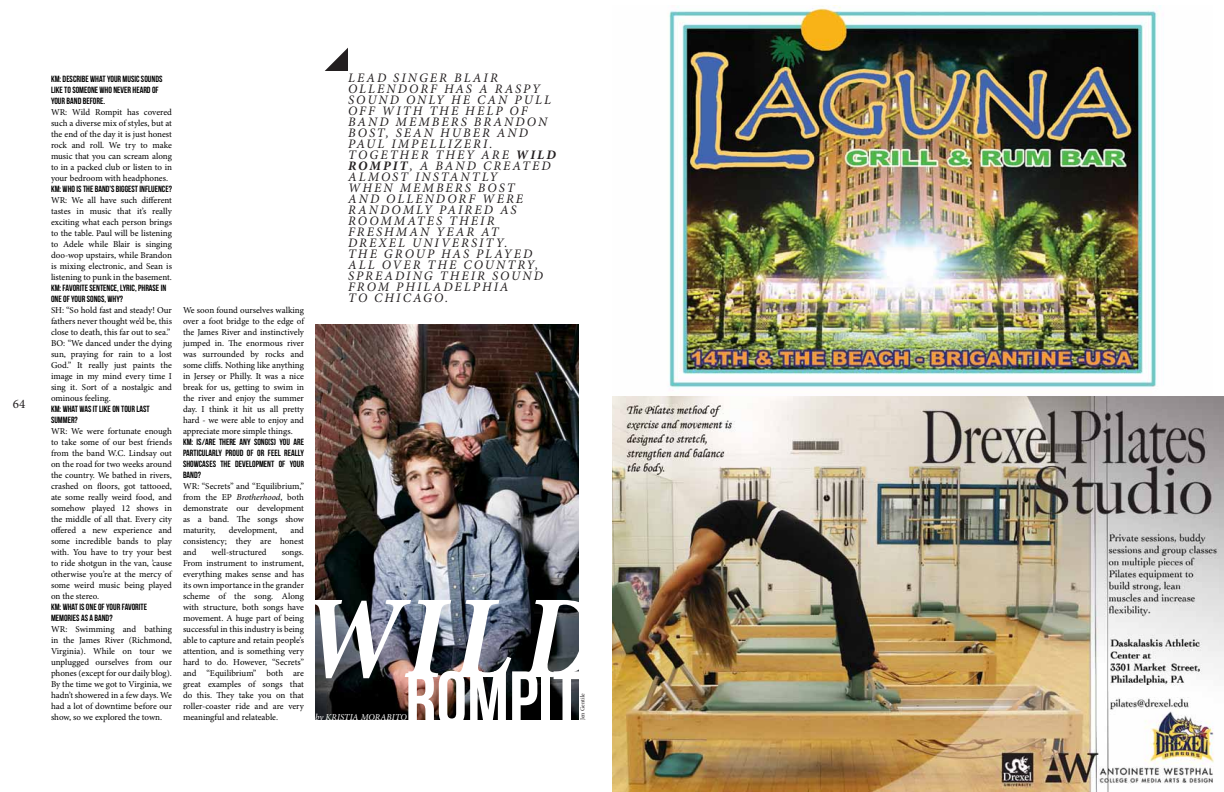
<style>
.page{position:relative;width:1224px;height:792px;background:#fff}
.page>*{position:absolute;margin:0;border:0;box-sizing:border-box;transform-origin:0 0}
.t1{font:italic 700 condensed 120px "Minion Pro";color:#fff}
.t2{font:77.5px "Bebas Neue";color:#fff}
.t3{font:italic 13px/11px "Minion Pro";letter-spacing:.16em;color:#231f20}
.t4{font:13px "Minion Pro";color:#231f20}
.t5{font:9px/11px "Minion Pro";color:#000;text-align:justify}
.t6{font:9px/11px "Bebas Neue";color:#000}
.t7{font:italic 9px "Minion Pro";letter-spacing:.01em;color:#fff}
.t8{font:6px "Minion Pro";color:#231f20}
.s1{font-weight:700}
.s2{font-style:italic}
</style>
<div class="page">
<svg style="left:325px;top:48px;width:23px;height:23px"></svg>
<img style="left:315px;top:324px;width:264px;height:396px">
<img style="left:612px;top:396px;width:612px;height:396px">
<img style="left:668px;top:6px;width:493px;height:383px">
<h3 class="t4" style="left:13px;top:395px;width:14px">64</h3>
<p class="t6" style="left:51px;top:73px;width:113px">KM: DESCRIBE WHAT YOUR MUSIC SOUNDS<br>LIKE TO SOMEONE WHO NEVER HEARD OF<br>YOUR BAND BEFORE.</p>
<p class="t5" style="left:51px;top:107px;width:123px">WR: Wild Rompit has covered such a diverse mix of styles, but at the end of the day it is just honest rock and roll. We try to make music that you can scream along to in a packed club or listen to in your bedroom with headphones.</p>
<p class="t6" style="left:51px;top:183px;width:123px">KM: WHO IS THE BAND’S BIGGEST INFLUENCE?</p>
<p class="t5" style="left:51px;top:195px;width:123px">WR: We all have such different tastes in music that it’s really exciting what each person brings to the table. Paul will be listening to Adele while Blair is singing doo-wop upstairs, while Brandon is mixing electronic, and Sean is listening to punk in the basement.</p>
<p class="t6" style="left:51px;top:282px;width:117px">KM: FAVORITE SENTENCE, LYRIC, PHRASE IN<br>ONE OF YOUR SONGS, WHY?</p>
<p class="t5" style="left:51px;top:305px;width:123px;text-align:left">SH: “So hold fast and steady! Our fathers never thought we’d be, this close to death, this far out to sea.”<br>BO: “We danced under the dying sun, praying for rain to a lost<br>God.” It really just paints the image in my mind every time I sing it. Sort of a nostalgic and ominous feeling.</p>
<p class="t6" style="left:51px;top:403px;width:100px">KM: WHAT WAS IT LIKE ON TOUR LAST<br>SUMMER?</p>
<p class="t5" style="left:51px;top:426px;width:123px">WR: We were fortunate enough to take some of our best friends from the band W.C. Lindsay out on the road for two weeks around the country. We bathed in rivers, crashed on floors, got tattooed, ate some really weird food, and somehow played 12 shows in the middle of all that. Every city offered a new experience and some incredible bands to play with. You have to try your best to ride shotgun in the van, ’cause otherwise you’re at the mercy of some weird music being played on the stereo.</p>
<p class="t6" style="left:51px;top:601px;width:98px">KM: WHAT IS ONE OF YOUR FAVORITE<br>MEMORIES AS A BAND?</p>
<p class="t5" style="left:51px;top:624px;width:123px">WR: Swimming and bathing in the James River (Richmond, Virginia). While on tour we unplugged ourselves from our phones (except for our daily blog).<br>By the time we got to Virginia, we hadn’t showered in a few days. We had a lot of downtime before our show, so we explored the town.</p>
<h3 class="t3" style="left:348px;top:72px;width:207px">LEAD SINGER BLAIR<br>OLLENDORF HAS A RASPY<br>SOUND ONLY HE CAN PULL<br>OFF W ITH THE HELP OF<br>BAND MEMB ERS BRANDON<br>BOST, SEAN HUBER AND<br>PAUL IM PELLIZERI.<br>TOGETHER THEY ARE <span class="s1">Wild<br>Romp</span></h3>
<p class="t3" style="left:348px;top:160px;width:204px;text-indent:45px"><span class="s1">it</span>, A BAND CREATED<br>ALMOST INSTANTLY<br>W HEN MEMB ERS BOST<br>AND OLLENDORF W ERE<br>RANDOMLY PAIRED AS<br>ROOMM ATES THEIR<br>FRESHMAN YEAR AT<br>DREXEL UNIVERSITY.<br>THE GROUP HAS PLAYED<br>ALL OVER THE COUNTRY,<br>SPREADING THEIR SOUND<br>FROM PHILADELPHIA<br>TO CHICAGO.</p>
<p class="t5" style="left:183px;top:305px;width:123px">We soon found ourselves walking over a foot bridge to the edge of the James River and instinctively jumped in. The enormous river was surrounded by rocks and some cliffs. Nothing like anything in Jersey or Philly. It was a nice break for us, getting to swim in the river and enjoy the summer day. I think it hit us all pretty hard - we were able to enjoy and appreciate more simple things.</p>
<p class="t6" style="left:183px;top:436px;width:123px;text-align:justify">KM: IS/ARE THERE ANY SONG(S) YOU ARE PARTICULARLY PROUD OF OR FEEL REALLY SHOWCASES THE DEVELOPMENT OF YOUR BAND?</p>
<p class="t5" style="left:183px;top:481px;width:123px">WR: “Secrets” and “Equilibrium,” from the EP <span class="s2">BROTHERHOOD</span>, both demonstrate our development as a band. The songs show maturity,</p>
<p class="t5" style="left:183px;top:525px;width:123px;text-indent:107px">and consistency; they are honest and</p>
<p class="t5" style="left:229px;top:525px;width:50px">development,</p>
<p class="t5" style="left:212px;top:547px;width:57px">well-structured</p>
<p class="t5" style="left:183px;top:547px;width:123px;text-indent:99px">songs.<br>From instrument to instrument, everything makes sense and has its own importance in the grander scheme of the song. Along with structure, both songs have movement. A huge part of being successful in this industry is being able to capture and retain people’s attention, and is something very hard to do. However, “Secrets” and “Equilibrium” both are great examples of songs that do this. They take you on that roller-coaster ride and are very meaningful and relateable.</p>
<h1 class="t1" style="left:299px;top:555px;width:302px">Wil d</h1>
<h2 class="t2" style="left:405px;top:656px;width:177px">ROMPIT</h2>
<p class="t8" style="left:579px;top:720px;width:28px;rotate:-90deg">Jen Gentile</p>
<p class="t7" style="left:315px;top:711px;width:93px">BY KRISTIA MORABITO</p>
</div>
